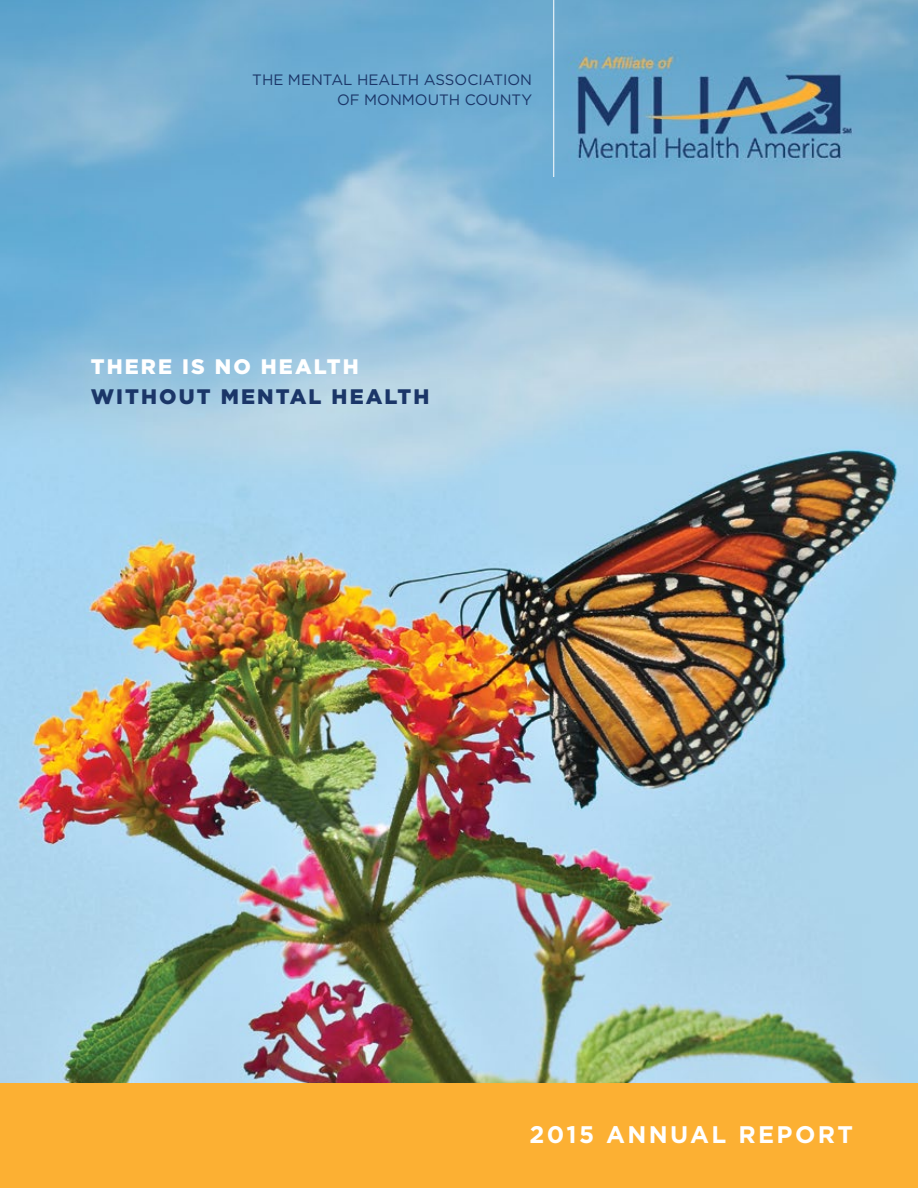
<style>
.page{position:relative;width:918px;height:1188px;background:#fff}
.page>*{position:absolute;margin:0;border:0;box-sizing:border-box;transform-origin:0 0}
.t1{font:700 24px "Gotham";letter-spacing:.1em;color:#fff}
.t2{font:900 21px "Gotham";letter-spacing:.1em;color:#1b3668}
.t3{font:900 21px "Gotham";letter-spacing:.1em;color:#fff}
.t4{font:15px/19.4px "Gotham";color:#1b3668;text-align:right}
</style>
<div class="page">
<img style="left:0;top:0;width:918px;height:1084px">
<div style="left:0;top:1084px;width:918px;height:104px;background:#fcb033"></div>
<hr style="left:553px;top:0;width:1px;height:177px;background:#fff">
<p class="t4" style="left:252px;top:70px;width:281px">THE MENTAL HEALTH ASSOCIATION<br>OF MONMOUTH COUNTY</p>
<h2 class="t3" style="left:91px;top:352px;width:270px">THERE IS NO HEALTH</h2>
<h2 class="t2" style="left:91px;top:382px;width:340px">WITHOUT MENTAL HEALTH</h2>
<h1 class="t1" style="left:529px;top:1119px;width:325px">2015 ANNUAL REPORT</h1>
</div>
